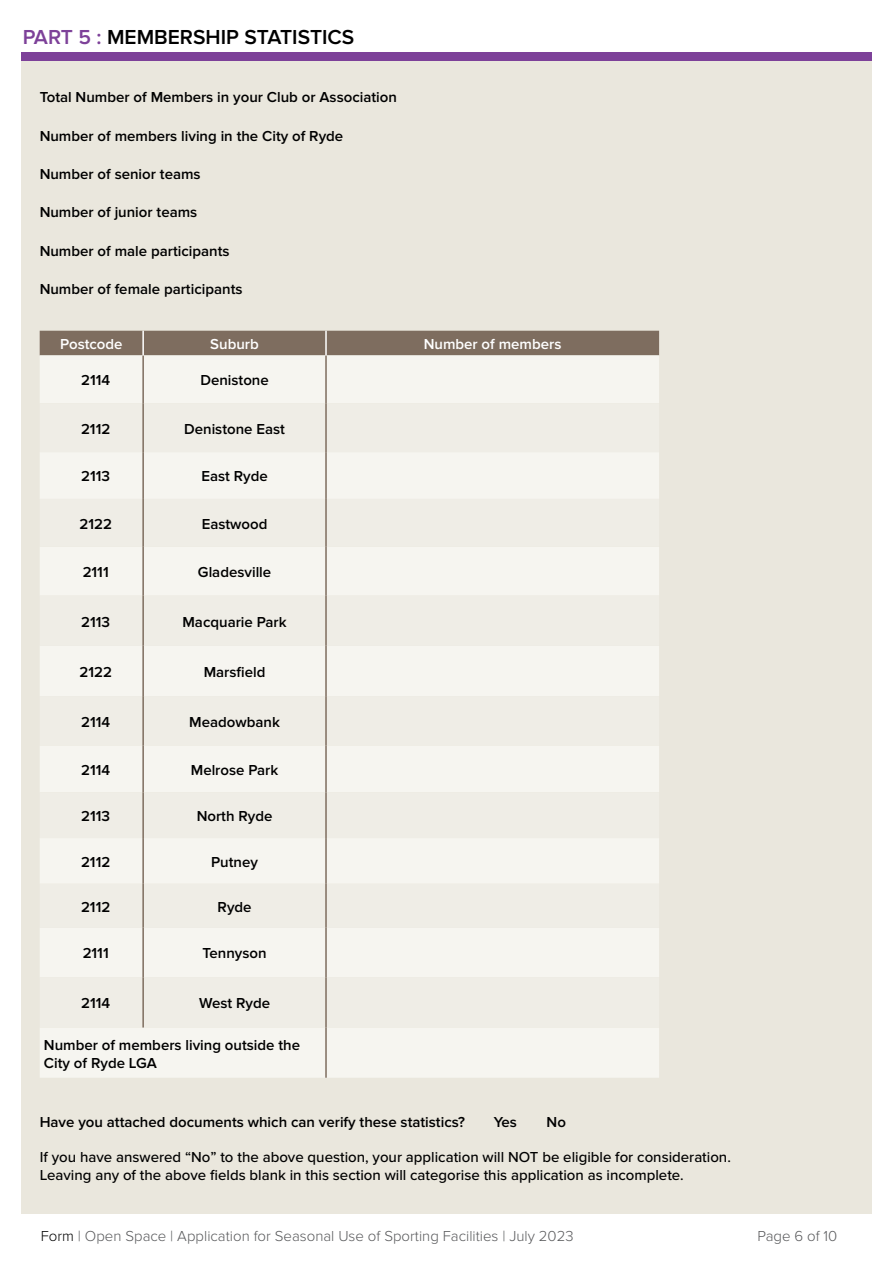
<style>
.page{position:relative;width:893px;height:1263px;background:#fff}
.page>*{position:absolute;margin:0;border:0;box-sizing:border-box;transform-origin:0 0}
.t1{font:600 21px "Proxima Nova";color:#000}
.t2{font:600 15px/18px "Proxima Nova";color:#000}
.t3{font:500 15px/18px "Proxima Nova";color:#000}
.t4{font:300 15px "Proxima Nova";color:#58595b}
.t5{font:600 15px "Proxima Nova";color:#fff}
.s1{color:#7d4199}
.s2{color:#000}
</style>
<div class="page">
<div style="left:21px;top:53px;width:851px;height:1161px;background:#eae7dd"></div>
<div style="left:21px;top:52px;width:851px;height:9px;background:#7d4199"></div>
<div style="left:40px;top:331px;width:619px;height:24px;background:#7e6d5f"></div>
<div style="left:40px;top:355px;width:619px;height:723px;background:#f6f5f0"></div>
<svg style="left:40px;top:403px;width:619px;height:624px;fill:#efede6"></svg>
<hr style="left:142px;top:355px;width:2px;height:48px;background:#7e6d5f">
<hr style="left:325px;top:355px;width:2px;height:48px;background:#7e6d5f">
<hr style="left:142px;top:403px;width:2px;height:49px;background:#7e6d5f">
<hr style="left:325px;top:403px;width:2px;height:49px;background:#7e6d5f">
<hr style="left:142px;top:452px;width:2px;height:47px;background:#7e6d5f">
<hr style="left:325px;top:452px;width:2px;height:47px;background:#7e6d5f">
<hr style="left:142px;top:499px;width:2px;height:48px;background:#7e6d5f">
<hr style="left:325px;top:499px;width:2px;height:48px;background:#7e6d5f">
<hr style="left:142px;top:547px;width:2px;height:49px;background:#7e6d5f">
<hr style="left:325px;top:547px;width:2px;height:49px;background:#7e6d5f">
<hr style="left:142px;top:596px;width:2px;height:50px;background:#7e6d5f">
<hr style="left:325px;top:596px;width:2px;height:50px;background:#7e6d5f">
<hr style="left:142px;top:646px;width:2px;height:50px;background:#7e6d5f">
<hr style="left:325px;top:646px;width:2px;height:50px;background:#7e6d5f">
<hr style="left:142px;top:696px;width:2px;height:49px;background:#7e6d5f">
<hr style="left:325px;top:696px;width:2px;height:49px;background:#7e6d5f">
<hr style="left:142px;top:745px;width:2px;height:47px;background:#7e6d5f">
<hr style="left:325px;top:745px;width:2px;height:47px;background:#7e6d5f">
<hr style="left:142px;top:792px;width:2px;height:46px;background:#7e6d5f">
<hr style="left:325px;top:792px;width:2px;height:46px;background:#7e6d5f">
<hr style="left:142px;top:838px;width:2px;height:46px;background:#7e6d5f">
<hr style="left:325px;top:838px;width:2px;height:46px;background:#7e6d5f">
<hr style="left:142px;top:884px;width:2px;height:43px;background:#7e6d5f">
<hr style="left:325px;top:884px;width:2px;height:43px;background:#7e6d5f">
<hr style="left:142px;top:927px;width:2px;height:50px;background:#7e6d5f">
<hr style="left:325px;top:927px;width:2px;height:50px;background:#7e6d5f">
<hr style="left:142px;top:977px;width:2px;height:50px;background:#7e6d5f">
<hr style="left:325px;top:977px;width:2px;height:50px;background:#7e6d5f">
<hr style="left:325px;top:1027px;width:2px;height:51px;background:#7e6d5f">
<hr style="left:142px;top:331px;width:2px;height:24px;background:#fff">
<hr style="left:325px;top:331px;width:2px;height:24px;background:#fff">
<h1 class="t1" style="left:23px;top:25px;width:333px"><span class="s1">PART 5 :</span> MEMBERSHIP STATISTICS</h1>
<p class="t2" style="left:40px;top:89px;width:359px">Total Number of Members in your Club or Association</p>
<p class="t2" style="left:40px;top:127px;width:305px">Number of members living in the City of Ryde</p>
<p class="t2" style="left:40px;top:166px;width:162px">Number of senior teams</p>
<p class="t2" style="left:40px;top:204px;width:159px">Number of junior teams</p>
<p class="t2" style="left:40px;top:242px;width:191px">Number of male participants</p>
<p class="t2" style="left:40px;top:280px;width:204px">Number of female participants</p>
<p class="t5" style="left:60px;top:335px;width:64px">Postcode</p>
<p class="t5" style="left:210px;top:335px;width:50px">Suburb</p>
<p class="t5" style="left:424px;top:335px;width:139px">Number of members</p>
<p class="t2" style="left:81px;top:372px;width:31px">2114</p>
<p class="t2" style="left:200px;top:372px;width:70px">Denistone</p>
<p class="t2" style="left:81px;top:420px;width:31px">2112</p>
<p class="t2" style="left:184px;top:420px;width:102px">Denistone East</p>
<p class="t2" style="left:81px;top:468px;width:30px">2113</p>
<p class="t2" style="left:201px;top:468px;width:68px">East Ryde</p>
<p class="t2" style="left:79px;top:515px;width:34px">2122</p>
<p class="t2" style="left:202px;top:515px;width:67px">Eastwood</p>
<p class="t2" style="left:83px;top:564px;width:28px">2111</p>
<p class="t2" style="left:198px;top:564px;width:75px">Gladesville</p>
<p class="t2" style="left:81px;top:613px;width:30px">2113</p>
<p class="t2" style="left:182px;top:613px;width:106px">Macquarie Park</p>
<p class="t2" style="left:79px;top:663px;width:34px">2122</p>
<p class="t2" style="left:204px;top:663px;width:63px">Marsfield</p>
<p class="t2" style="left:81px;top:713px;width:31px">2114</p>
<p class="t2" style="left:189px;top:713px;width:92px">Meadowbank</p>
<p class="t2" style="left:81px;top:761px;width:31px">2114</p>
<p class="t2" style="left:191px;top:761px;width:89px">Melrose Park</p>
<p class="t2" style="left:81px;top:808px;width:30px">2113</p>
<p class="t2" style="left:197px;top:808px;width:77px">North Ryde</p>
<p class="t2" style="left:81px;top:853px;width:31px">2112</p>
<p class="t2" style="left:211px;top:853px;width:48px">Putney</p>
<p class="t2" style="left:81px;top:898px;width:31px">2112</p>
<p class="t2" style="left:218px;top:898px;width:36px">Ryde</p>
<p class="t2" style="left:83px;top:945px;width:28px">2111</p>
<p class="t2" style="left:202px;top:945px;width:66px">Tennyson</p>
<p class="t2" style="left:81px;top:995px;width:31px">2114</p>
<p class="t2" style="left:199px;top:995px;width:73px">West Ryde</p>
<p class="t2" style="left:44px;top:1036px;width:258px">Number of members living outside the<br>City of Ryde LGA</p>
<p class="t2" style="left:40px;top:1113px;width:427px">Have you attached documents which can verify these statistics?</p>
<p class="t2" style="left:494px;top:1113px;width:25px">Yes</p>
<p class="t2" style="left:547px;top:1113px;width:21px">No</p>
<p class="t3" style="left:40px;top:1148px;width:693px">If you have answered “No” to the above question, your application will NOT be eligible for consideration.<br>Leaving any of the above fields blank in this section will categorise this application as incomplete.</p>
<p class="t4" style="left:41px;top:1227px;width:534px"><span class="s2">Form</span> | Open Space | Application for Seasonal Use of Sporting Facilities | July 2023</p>
<p class="t4" style="left:757px;top:1227px;width:81px">Page 6 of 10</p>
</div>
